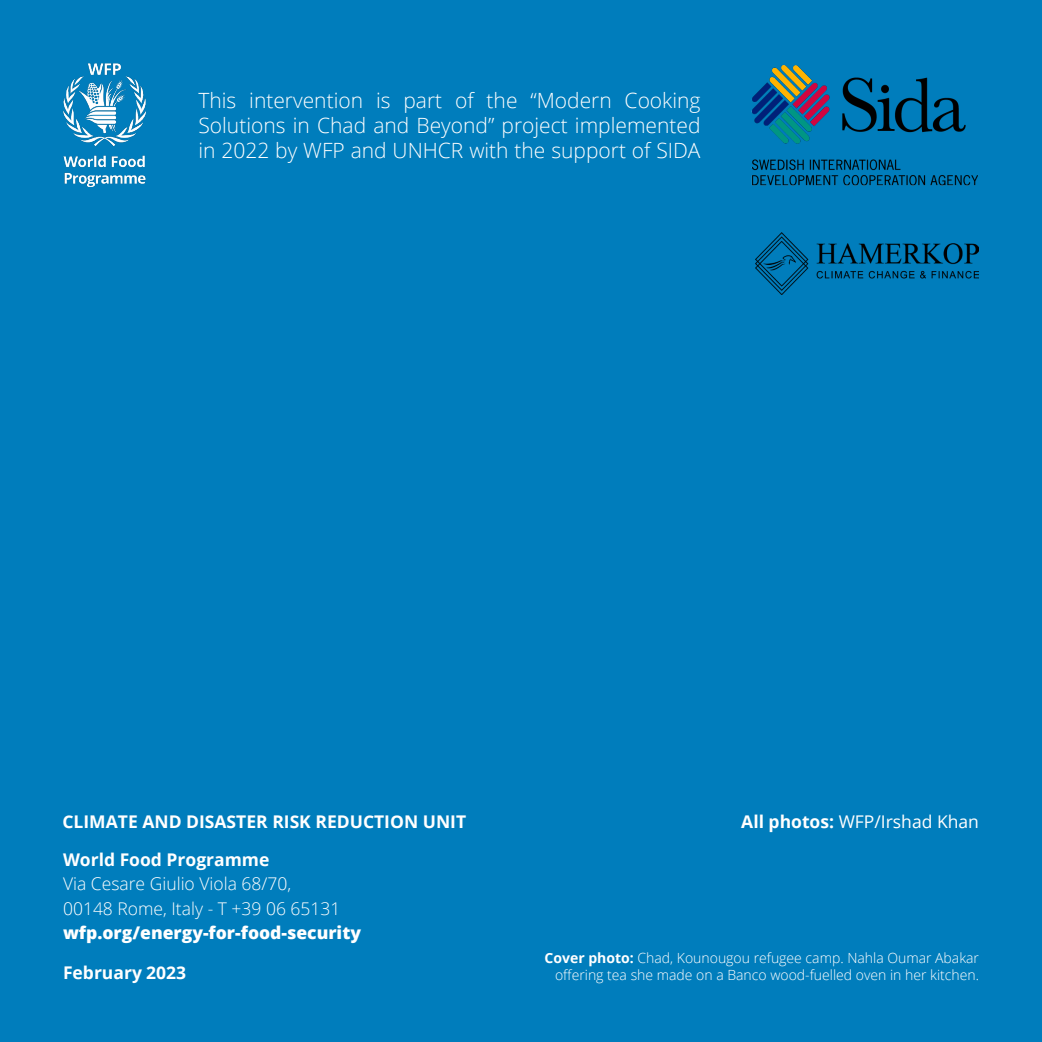
<style>
.page{position:relative;width:1042px;height:1042px;background:#007dbc}
.page>*{position:absolute;margin:0;border:0;box-sizing:border-box;transform-origin:0 0}
.t1{font:300 21px/25.2px "Open Sans";color:#fff;text-align:justify}
.t2{font:700 17.5px "Open Sans";color:#fff}
.t3{font:300 17.5px/24.5px "Open Sans";color:#fff}
.t4{font:800 17.5px "Open Sans";color:#fff}
.t5{font:17.5px "Open Sans";color:#fff}
.t6{font:300 14px/16.8px "Open Sans";color:#fff;text-align:right}
.s1{font-weight:700}
</style>
<div class="page">
<img style="left:63px;top:63px;width:83px;height:124px">
<img style="left:751px;top:65px;width:227px;height:120px">
<img style="left:756px;top:233px;width:223px;height:61px">
<p class="t1" style="left:198px;top:87px;width:503px">This intervention is part of the “Modern Cooking Solutions in Chad and Beyond” project implemented in 2022 by WFP and UNHCR with the support of SIDA</p>
<p class="t2" style="left:62px;top:809px;width:405px">CLIMATE AND DISASTER RISK REDUCTION UNIT</p>
<p class="t5" style="left:741px;top:810px;width:239px"><span class="s1">All photos:</span> WFP/Irshad Khan</p>
<p class="t2" style="left:63px;top:847px;width:208px">World Food Programme</p>
<p class="t3" style="left:63px;top:871px;width:279px">Via Cesare Giulio Viola 68/70,<br>00148 Rome, Italy - T +39 06 65131</p>
<p class="t4" style="left:63px;top:919px;width:299px">wfp.org/energy-for-food-security</p>
<p class="t2" style="left:63px;top:960px;width:125px">February 2023</p>
<p class="t6" style="left:544px;top:949px;width:436px"><span class="s1">Cover photo:</span> Chad, Kounougou refugee camp. Nahla Oumar Abakar offering tea she made on a Banco wood-fuelled oven in her kitchen.</p>
</div>
